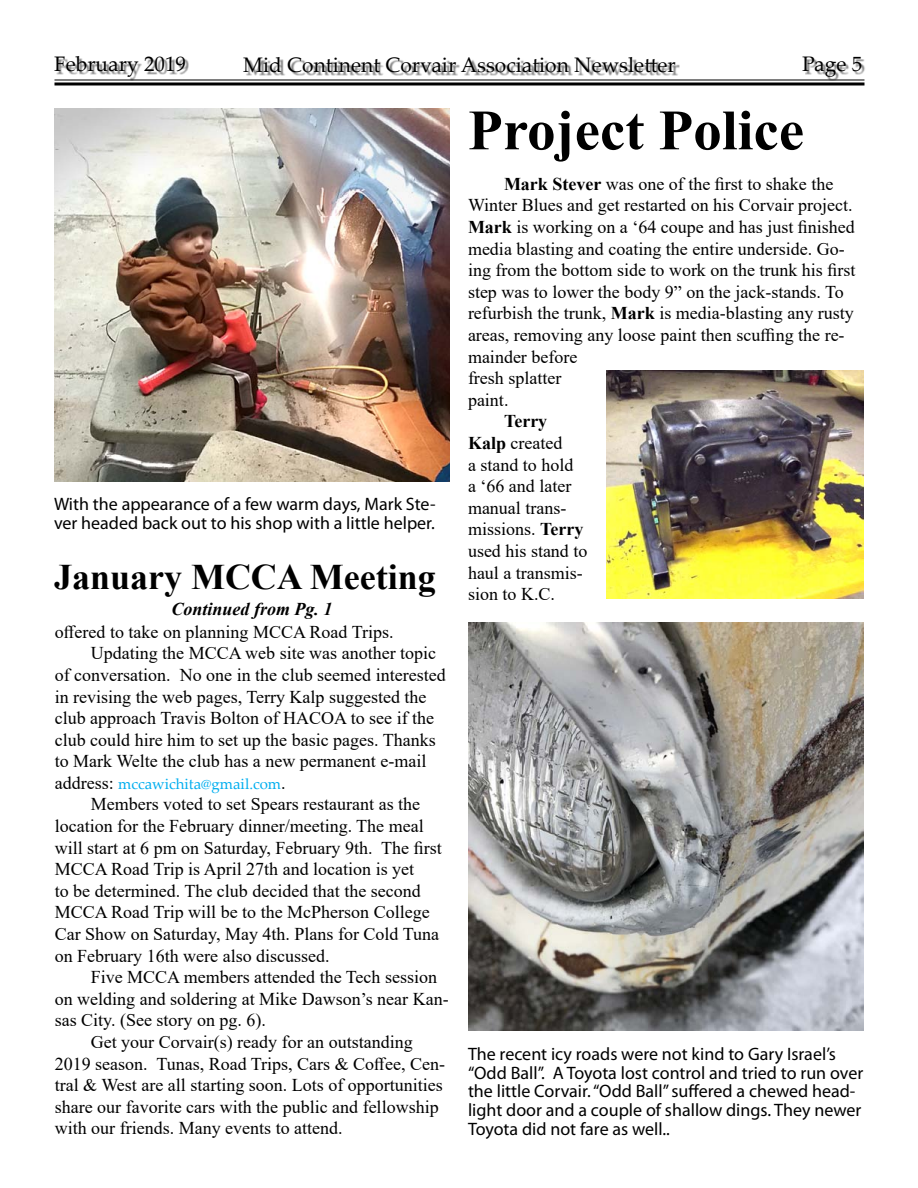
<style>
.page{position:relative;width:918px;height:1188px;background:#fff}
.page>*{position:absolute;margin:0;border:0;box-sizing:border-box;transform-origin:0 0}
.t1{font:700 57px "Times New Roman";color:#000}
.t2{font:700 36px "Times New Roman";color:#000}
.t3{font:21px "Palatino Linotype";color:#000}
.t4{font:18px/21.6px "Times New Roman";color:#000}
.t5{font:18px/18.8px "Myriad Pro";color:#000}
.t6{font:italic 700 18px "Times New Roman";color:#000}
.t7{font:15px "Palatino Linotype";color:#00aeef}
.s1{font-family:"Times New Roman";font-size:18px;color:#000}
.s2{font-weight:700}
</style>
<div class="page">
<hr style="left:54px;top:79px;width:810px;height:2px;background:#000">
<hr style="left:54px;top:82px;width:810px;height:3px;background:#000">
<div style="left:245px;top:59px;width:435px;height:16px;background:#000;opacity:.5"></div>
<div style="left:57px;top:59px;width:132px;height:22px;background:#000;opacity:.5"></div>
<div style="left:805px;top:59px;width:61px;height:22px;background:#000;opacity:.5"></div>
<img style="left:54px;top:108px;width:396px;height:374px">
<img style="left:468px;top:623px;width:396px;height:407px">
<img style="left:606px;top:370px;width:258px;height:229px">
<p class="t3" style="left:54px;top:49px;width:134px">February 2019</p>
<p class="t3" style="left:243px;top:49px;width:434px">Mid Continent Corvair Association Newsletter</p>
<p class="t3" style="left:802px;top:49px;width:61px">Page 5</p>
<p class="t5" style="left:54px;top:495px;width:383px">With the appearance of a few warm days, Mark Ste&shy;ver headed back out to his shop with a little helper.</p>
<h2 class="t2" style="left:54px;top:551px;width:383px">January MCCA Meeting</h2>
<p class="t6" style="left:171px;top:597px;width:163px">Continued from Pg. 1</p>
<p class="t4" style="left:55px;top:620px;width:340px">offered to take on planning MCCA Road Trips.</p>
<p class="t4" style="left:91px;top:642px;width:347px">Updating the MCCA web site was another topic</p>
<p class="t4" style="left:55px;top:664px;width:392px">of conversation. No one in the club seemed interested</p>
<p class="t4" style="left:55px;top:685px;width:373px">in revising the web pages, Terry Kalp suggested the</p>
<p class="t4" style="left:55px;top:707px;width:381px">club approach Travis Bolton of HACOA to see if the</p>
<p class="t4" style="left:55px;top:728px;width:383px">club could hire him to set up the basic pages. Thanks</p>
<p class="t4" style="left:55px;top:750px;width:373px">to Mark Welte the club has a new permanent e-mail</p>
<p class="t7" style="left:55px;top:773px;width:232px"><span class="s1">address:</span> mccawichita@gmail.com<span class="s1">.</span></p>
<p class="t4" style="left:55px;top:793px;width:388px;text-indent:36px">Members voted to set Spears restaurant as the location for the February dinner/meeting. The meal will start at 6 pm on Saturday, February 9th. The first MCCA Road Trip is April 27th and location is yet<br>to be determined. The club decided that the second MCCA Road Trip will be to the McPherson College Car Show on Saturday, May 4th. Plans for Cold Tuna on February 16th were also discussed.</p>
<p class="t4" style="left:91px;top:966px;width:348px">Five MCCA members attended the Tech session</p>
<p class="t4" style="left:55px;top:987px;width:395px">on welding and soldering at Mike Dawson’s near Kan-</p>
<p class="t4" style="left:55px;top:1009px;width:213px">sas City. (See story on pg. 6).</p>
<p class="t4" style="left:91px;top:1031px;width:323px">Get your Corvair(s) ready for an outstanding</p>
<p class="t4" style="left:55px;top:1052px;width:392px">2019 season. Tunas, Road Trips, Cars &amp; Coffee, Cen-</p>
<p class="t4" style="left:55px;top:1074px;width:390px">tral &amp; West are all starting soon. Lots of opportunities</p>
<p class="t4" style="left:55px;top:1095px;width:385px">share our favorite cars with the public and fellowship</p>
<p class="t4" style="left:55px;top:1117px;width:289px">with our friends. Many events to attend.</p>
<h1 class="t1" style="left:468px;top:89px;width:338px">Project Police</h1>
<p class="t4" style="left:468px;top:172px;width:389px;text-indent:36px"><span class="s2">Mark Stever</span> was one of the first to shake the Winter Blues and get restarted on his Corvair project.<br><span class="s2">Mark</span> is working on a ‘64 coupe and has just finished media blasting and coating the entire underside. Go&shy;ing from the bottom side to work on the trunk his first step was to lower the body 9” on the jack-stands. To refurbish the trunk, <span class="s2">Mark</span> is media-blasting any rusty areas, removing any loose paint then scuffing the re&shy;mainder before<br>fresh splatter<br>paint.</p>
<p class="t4" style="left:468px;top:410px;width:121px;text-indent:36px"><span class="s2">Terry<br>Kalp</span> created<br>a stand to hold<br>a ‘66 and later manual trans&shy;missions. <span class="s2">Terry </span>used his stand to haul a transmis&shy;sion to K.C.</p>
<p class="t5" style="left:468px;top:1044px;width:397px">The recent icy roads were not kind to Gary Israel’s “Odd Ball”. A Toyota lost control and tried to run over the little Corvair. “Odd Ball” suffered a chewed head&shy;light door and a couple of shallow dings. They newer Toyota did not fare as well..</p>
</div>
